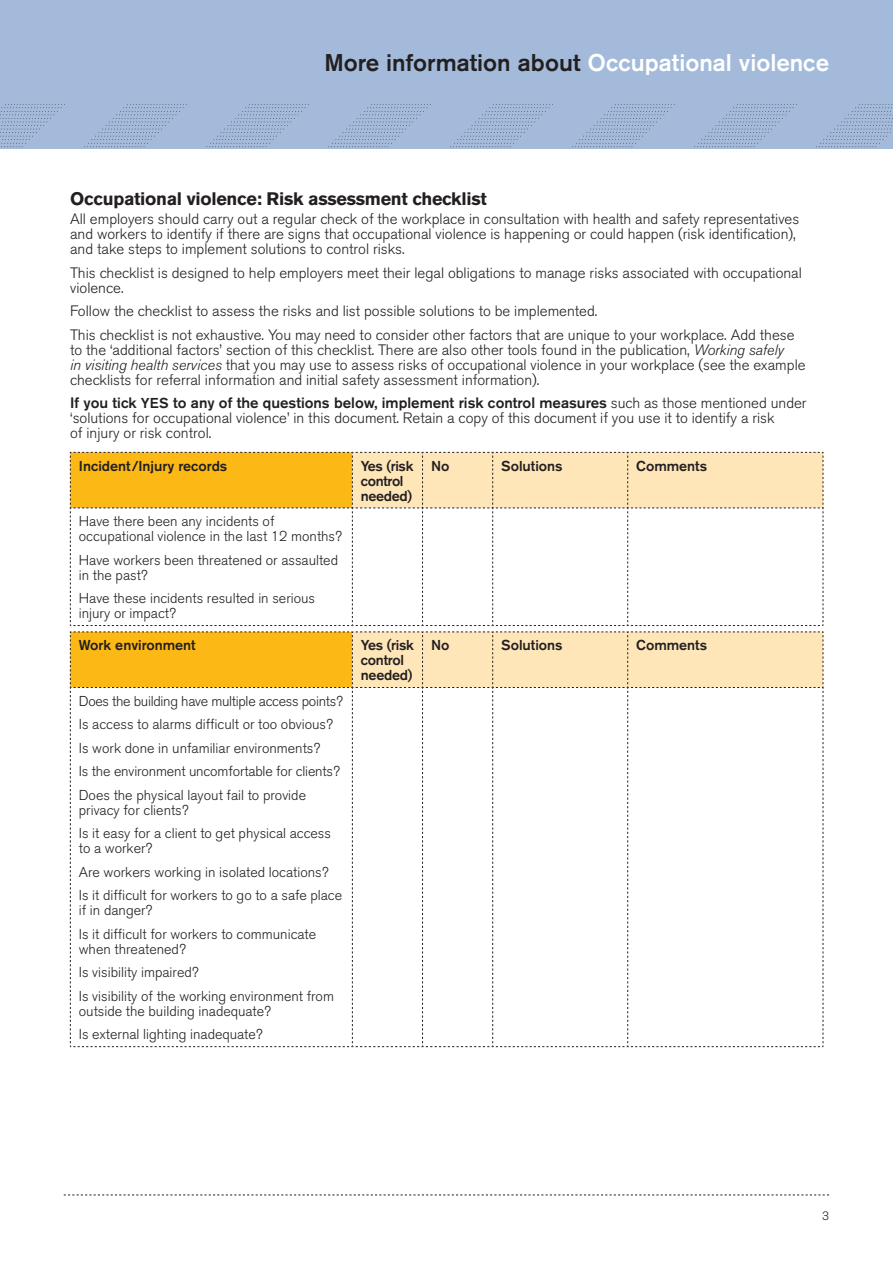
<style>
.page{position:relative;width:893px;height:1263px;background:#fff}
.page>*{position:absolute;margin:0;border:0;box-sizing:border-box;transform-origin:0 0}
.t1{font:500 24px "Akzidenz Grotesk BE";color:#231f20}
.t2{font:700 18px "Akzidenz Grotesk BE";letter-spacing:-.015em;color:#231f20}
.t3{font:300 15px/15px "Akzidenz Grotesk BE";color:#231f20}
.t4{font:300 14.25px/23.5px "Akzidenz Grotesk BE";color:#231f20}
.t5{font:500 14.25px "Akzidenz Grotesk BE";color:#231f20}
.t6{font:500 14.25px/15px "Akzidenz Grotesk BE";letter-spacing:-.025em;color:#231f20}
.t7{font:500 14.25px/15px "Akzidenz Grotesk BE";letter-spacing:-.02em;color:#231f20}
.t8{font:300 12px "Akzidenz Grotesk BE";color:#231f20}
.s1{color:#fff}
.s2{font-style:italic}
.s3{font-weight:500}
.s4{font-weight:500;font-size:14.25px}
</style>
<div class="page">
<svg style="left:64px;top:1195px;width:765px;height:1px"></svg>
<div style="left:0;top:0;width:893px;height:149px;background:#a3bada"></div>
<svg style="left:816px;top:107px;width:77px;height:40px"></svg>
<svg style="left:694px;top:107px;width:99px;height:40px"></svg>
<svg style="left:572px;top:107px;width:100px;height:40px"></svg>
<svg style="left:450px;top:107px;width:100px;height:40px"></svg>
<svg style="left:328px;top:107px;width:100px;height:40px"></svg>
<svg style="left:206px;top:107px;width:100px;height:40px"></svg>
<svg style="left:84px;top:107px;width:100px;height:40px"></svg>
<svg style="left:0;top:107px;width:62px;height:40px"></svg>
<svg style="left:70px;top:452px;width:754px;height:595px"></svg>
<h1 class="t1" style="left:324px;top:48px;width:506px">More information about <span class="s1">Occupational violence</span></h1>
<p class="t2" style="left:70px;top:188px;width:418px">Occupational violence: Risk assessment checklist</p>
<p class="t3" style="left:70px;top:212px;width:731px">All employers should carry out a regular check of the workplace in consultation with health and safety representatives and workers to identify if there are signs that occupational violence is happening or could happen (risk identification), and take steps to implement solutions to control risks.</p>
<p class="t3" style="left:70px;top:265px;width:733px">This checklist is designed to help employers meet their legal obligations to manage risks associated with occupational violence.</p>
<p class="t3" style="left:70px;top:299px;width:726px;line-height:23.5px">Follow the checklist to assess the risks and list possible solutions to be implemented.<br>This checklist is not exhaustive. You may need to consider other factors that are unique to your workplace. Add these</p>
<p class="t3" style="left:70px;top:342px;width:737px">to the ‘additional factors’ section of this checklist. There are also other tools found in the publication, <span class="s2">Working safely<br>in visiting health services</span> that you may use to assess risks of occupational violence in your workplace (see the example checklists for referral information and initial safety assessment information).</p>
<p class="t3" style="left:70px;top:396px;width:738px"><span class="s3">If you tick</span> <span class="s4">YES</span> <span class="s3">to any of the questions below, implement risk control measures</span> such as those mentioned under ‘solutions for occupational violence’ in this document. Retain a copy of this document if you use it to identify a risk<br>of injury or risk control.</p>
<p class="t5" style="left:79px;top:457px;width:150px">Incident/Injury records</p>
<p class="t6" style="left:361px;top:458px;width:54px">Yes (risk control needed)</p>
<p class="t5" style="left:431px;top:457px;width:20px">No</p>
<p class="t5" style="left:501px;top:457px;width:63px">Solutions</p>
<p class="t5" style="left:636px;top:457px;width:72px">Comments</p>
<p class="t4" style="left:79px;top:514px;width:265px;line-height:15px">Have there been any incidents of occupational violence in the last 12 months?</p>
<p class="t4" style="left:79px;top:552px;width:261px;line-height:15px">Have workers been threatened or assaulted in the past?</p>
<p class="t4" style="left:79px;top:591px;width:238px;line-height:15px">Have these incidents resulted in serious injury or impact?</p>
<p class="t5" style="left:79px;top:636px;width:118px">Work environment</p>
<p class="t7" style="left:361px;top:637px;width:55px">Yes (risk control needed)</p>
<p class="t5" style="left:431px;top:636px;width:20px">No</p>
<p class="t5" style="left:501px;top:636px;width:63px">Solutions</p>
<p class="t5" style="left:636px;top:636px;width:72px">Comments</p>
<p class="t4" style="left:79px;top:689px;width:265px">Does the building have multiple access points?<br>Is access to alarms difficult or too obvious?<br>Is work done in unfamiliar environments?<br>Is the environment uncomfortable for clients?<br>Does the physical layout fail to provide</p>
<p class="t4" style="left:79px;top:798px;width:254px">privacy for clients?<br>Is it easy for a client to get physical access</p>
<p class="t4" style="left:79px;top:837px;width:265px">to a worker?<br>Are workers working in isolated locations?<br>Is it difficult for workers to go to a safe place</p>
<p class="t4" style="left:79px;top:899px;width:239px">if in danger?<br>Is it difficult for workers to communicate</p>
<p class="t4" style="left:79px;top:937px;width:257px">when threatened?<br>Is visibility impaired?<br>Is visibility of the working environment from</p>
<p class="t4" style="left:79px;top:999px;width:194px">outside the building inadequate?<br>Is external lighting inadequate?</p>
<p class="t8" style="left:822px;top:1209px;width:8px">3</p>
</div>
